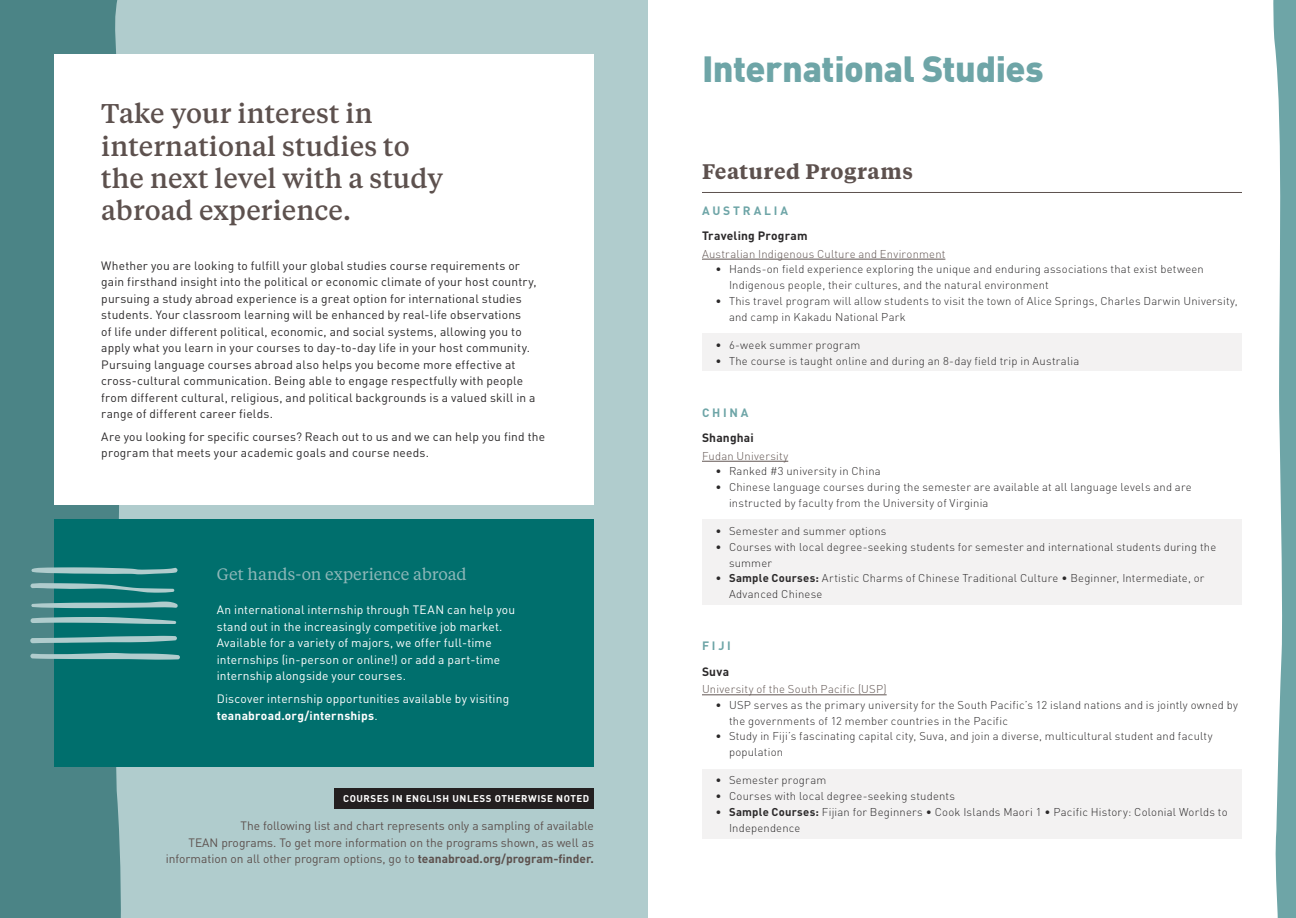
<style>
.page{position:relative;width:1296px;height:918px;background:#fff}
.page>*{position:absolute;margin:0;border:0;box-sizing:border-box;transform-origin:0 0}
.h1_color{font:900 36px "DIN Pro";letter-spacing:-.015em;color:#6ea5a7}
.h2__callout{font:500 27px/32.4px "Tiempos Text";letter-spacing:.005em;color:#5d514e}
.h3__featured_program{font:600 21px "Tiempos Text";letter-spacing:.025em;color:#5d514e}
.body__callout{font:16.5px "Tiempos Text";letter-spacing:-.005em;color:#8eb7b8}
.body{font:12px/16.5px "DIN Pro";letter-spacing:.015em;color:#2b292a}
.body__white{font:12px/16.5px "DIN Pro";letter-spacing:.015em;color:#fff}
.footer__blurb{font:12px/16.5px "DIN Pro";color:#5d514e;text-align:right}
.body__city{font:700 12px "DIN Pro";letter-spacing:.015em;color:#2b292a}
.body__country{font:700 12px "DIN Pro";letter-spacing:.23em;color:#6ea5a7}
.t1{font:300 11.25px/15.8px "DIN Pro";letter-spacing:.02em;color:#2b292a}
.body__university{font:300 11.25px "DIN Pro";letter-spacing:.02em;color:#615552}
.t2{font:700 9.75px "DIN Pro";letter-spacing:.055em;color:#fff}
.s1{font-weight:700}
</style>
<div class="page">
<div style="left:0;top:0;width:648px;height:918px;background:#b0cccd"></div>
<div style="left:0;top:0;width:121px;height:918px;background:#4b8486"></div>
<hr style="left:702px;top:192px;width:540px;height:1px;background:#5d514e">
<hr style="left:702px;top:259px;width:243px;height:1px;background:#615552">
<hr style="left:702px;top:461px;width:86px;height:1px;background:#615552">
<hr style="left:702px;top:695px;width:185px;height:1px;background:#615552">
<div style="left:702px;top:333px;width:540px;height:38px;background:#f3f2f2"></div>
<div style="left:702px;top:520px;width:540px;height:85px;background:#f3f2f2"></div>
<div style="left:702px;top:769px;width:540px;height:69px;background:#f3f2f2"></div>
<div style="left:335px;top:788px;width:259px;height:21px;background:#231f20"></div>
<div style="left:54px;top:54px;width:540px;height:451px;background:#fff"></div>
<svg style="left:1273px;top:0;width:23px;height:918px"></svg>
<div style="left:55px;top:519px;width:539px;height:248px;background:#006f6d"></div>
<svg style="left:31px;top:617px;width:145px;height:7px"></svg>
<svg style="left:31px;top:602px;width:147px;height:6px"></svg>
<svg style="left:30px;top:636px;width:147px;height:7px"></svg>
<svg style="left:31px;top:567px;width:147px;height:7px"></svg>
<svg style="left:30px;top:583px;width:144px;height:10px"></svg>
<svg style="left:30px;top:653px;width:150px;height:7px"></svg>
<p class="h2__callout" style="left:101px;top:96px;width:343px">Take your interest in international studies to the next level with a study abroad experience.</p>
<p class="body" style="left:101px;top:256px;width:437px">Whether you are looking to fulfill your global studies course requirements or gain firsthand insight into the political or economic climate of your host country, pursuing a study abroad experience is a great option for international studies students. Your classroom learning will be enhanced by real-life observations<br>of life under different political, economic, and social systems, allowing you to apply what you learn in your courses to day-to-day life in your host community.<br>Pursuing language courses abroad also helps you become more effective at cross-cultural communication. Being able to engage respectfully with people from different cultural, religious, and political backgrounds is a valued skill in a range of different career fields.</p>
<p class="body" style="left:101px;top:427px;width:445px">Are you looking for specific courses? Reach out to us and we can help you find the program that meets your academic goals and course needs.</p>
<p class="body__callout" style="left:217px;top:563px;width:252px">Get hands-on experience abroad</p>
<p class="body__white" style="left:217px;top:600px;width:300px">An international internship through TEAN can help you stand out in the increasingly competitive job market.<br>Available for a variety of majors, we offer full-time internships (in-person or online!) or add a part-time internship alongside your courses.</p>
<p class="body__white" style="left:217px;top:690px;width:294px">Discover internship opportunities available by visiting <span class="s1">teanabroad.org/internships</span>.</p>
<p class="t2" style="left:343px;top:791px;width:248px">COURSES IN ENGLISH UNLESS OTHERWISE NOTED</p>
<p class="footer__blurb" style="left:166px;top:816px;width:430px">The following list and chart represents only a sampling of available<br>TEAN programs. To get more information on the programs shown, as well as information on all other program options, go to <span class="s1">teanabroad.org/program-finder.</span></p>
<p class="h1_color" style="left:702px;top:38px;width:343px">International Studies</p>
<p class="h3__featured_program" style="left:702px;top:157px;width:213px">Featured Programs</p>
<p class="body__country" style="left:702px;top:200px;width:88px">AUSTRALIA</p>
<p class="body__city" style="left:702px;top:226px;width:107px">Traveling Program</p>
<p class="body__university" style="left:702px;top:245px;width:245px">Australian Indigenous Culture and Environment</p>
<p class="t1" style="left:729px;top:260px;width:476px;text-indent:-14px">• Hands-on field experience exploring the unique and enduring associations that exist between<br>Indigenous people, their cultures, and the natural environment</p>
<p class="t1" style="left:729px;top:292px;width:510px;text-indent:-14px">• This travel program will allow students to visit the town of Alice Springs, Charles Darwin University, and camp in Kakadu National Park</p>
<p class="t1" style="left:716px;top:336px;width:146px">• 6-week summer program</p>
<p class="t1" style="left:716px;top:352px;width:365px">• The course is taught online and during an 8-day field trip in Australia</p>
<p class="body__country" style="left:702px;top:403px;width:48px">CHINA</p>
<p class="body__city" style="left:702px;top:428px;width:53px">Shanghai</p>
<p class="body__university" style="left:702px;top:447px;width:88px">Fudan University</p>
<p class="t1" style="left:716px;top:462px;width:167px">• Ranked #3 university in China</p>
<p class="t1" style="left:729px;top:478px;width:464px;text-indent:-14px">• Chinese language courses during the semester are available at all language levels and are instructed by faculty from the University of Virginia</p>
<p class="t1" style="left:716px;top:522px;width:172px">• Semester and summer options</p>
<p class="t1" style="left:729px;top:538px;width:489px;text-indent:-14px">• Courses with local degree-seeking students for semester and international students during the summer</p>
<p class="t1" style="left:729px;top:569px;width:477px;text-indent:-14px">• <span class="s1">Sample Courses:</span> Artistic Charms of Chinese Traditional Culture • Beginner, Intermediate, or<br>Advanced Chinese</p>
<p class="body__country" style="left:702px;top:636px;width:30px">FIJI</p>
<p class="body__city" style="left:702px;top:662px;width:29px">Suva</p>
<p class="body__university" style="left:702px;top:681px;width:186px">University of the South Pacific (USP)</p>
<p class="t1" style="left:729px;top:696px;width:511px;text-indent:-14px">• USP serves as the primary university for the South Pacific’s 12 island nations and is jointly owned by the governments of 12 member countries in the Pacific</p>
<p class="t1" style="left:729px;top:728px;width:485px;text-indent:-14px">• Study in Fiji’s fascinating capital city, Suva, and join a diverse, multicultural student and faculty population</p>
<p class="t1" style="left:716px;top:772px;width:112px">• Semester program</p>
<p class="t1" style="left:716px;top:787px;width:241px">• Courses with local degree-seeking students</p>
<p class="t1" style="left:729px;top:803px;width:500px;text-indent:-14px">• <span class="s1">Sample Courses:</span> Fijian for Beginners • Cook Islands Maori 1 • Pacific History: Colonial Worlds to<br>Independence</p>
</div>
